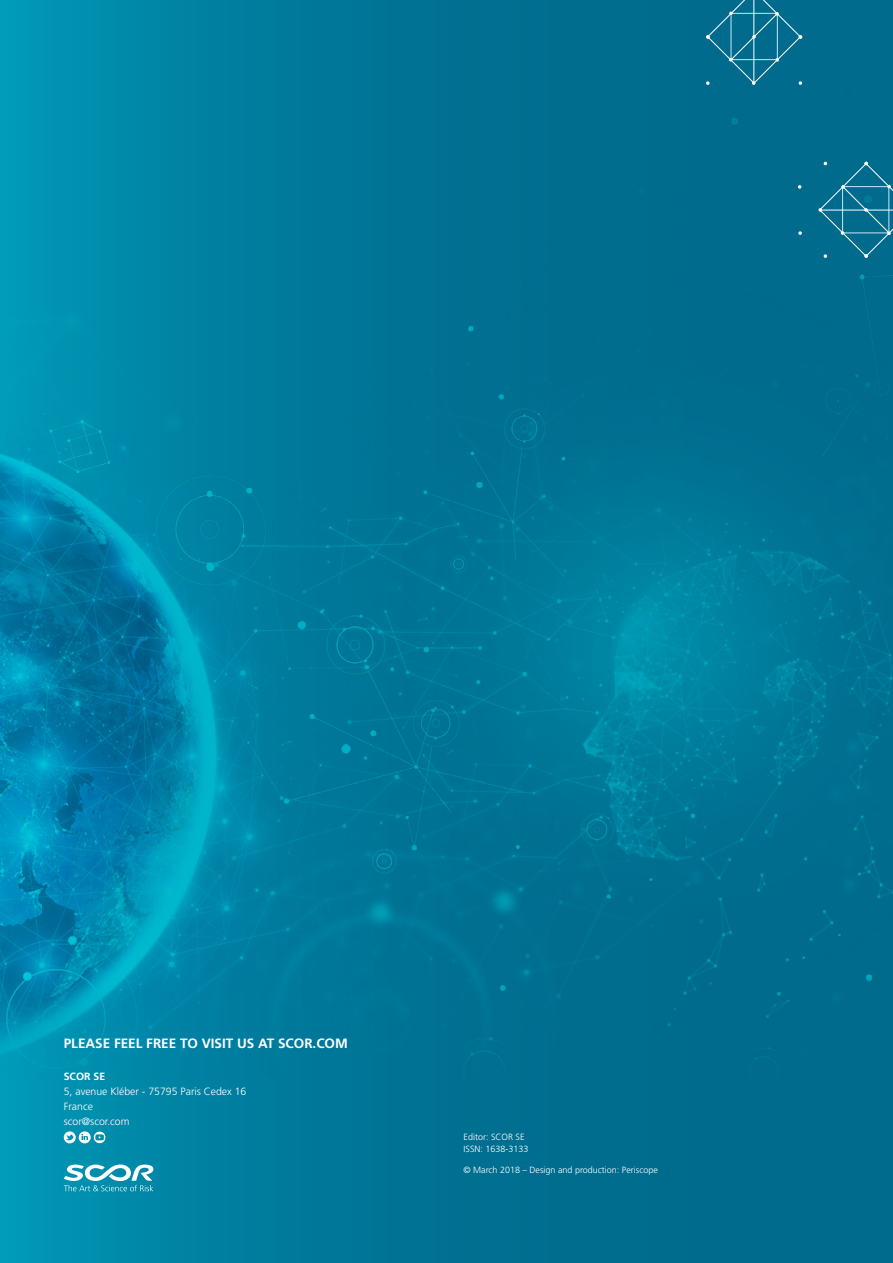
<style>
.page{position:relative;width:893px;height:1263px;background:#fff}
.page>*{position:absolute;margin:0;border:0;box-sizing:border-box;transform-origin:0 0}
.t1{font:700 13.5px "Frutiger LT Std";color:#fff}
.t2{font:300 10.5px/15px "Frutiger LT Std";color:#fff}
.t3{font:700 10.5px "Frutiger LT Std";color:#fff}
.t4{font:300 9px/12px "Frutiger LT Std";color:#fff}
</style>
<div class="page">
<div style="left:0;top:0;width:893px;height:1263px;background:linear-gradient(to right,#008dac,#006184)"></div>
<svg style="left:64px;top:1164px;width:89px;height:27px"></svg>
<img style="left:0;top:0;width:893px;height:1081px">
<svg style="left:64px;top:1131px;width:42px;height:12px"></svg>
<h1 class="t1" style="left:64px;top:1036px;width:286px">PLEASE FEEL FREE TO VISIT US AT SCOR.COM</h1>
<p class="t3" style="left:64px;top:1070px;width:43px">SCOR SE</p>
<p class="t2" style="left:64px;top:1084px;width:184px">5, avenue Kléber - 75795 Paris Cedex 16<br>France<br>scor@scor.com</p>
<p class="t4" style="left:463px;top:1131px;width:67px">Editor: SCOR SE<br>ISSN: 1638-3133</p>
<p class="t4" style="left:463px;top:1164px;width:196px">© March 2018 – Design and production: Periscope</p>
</div>
